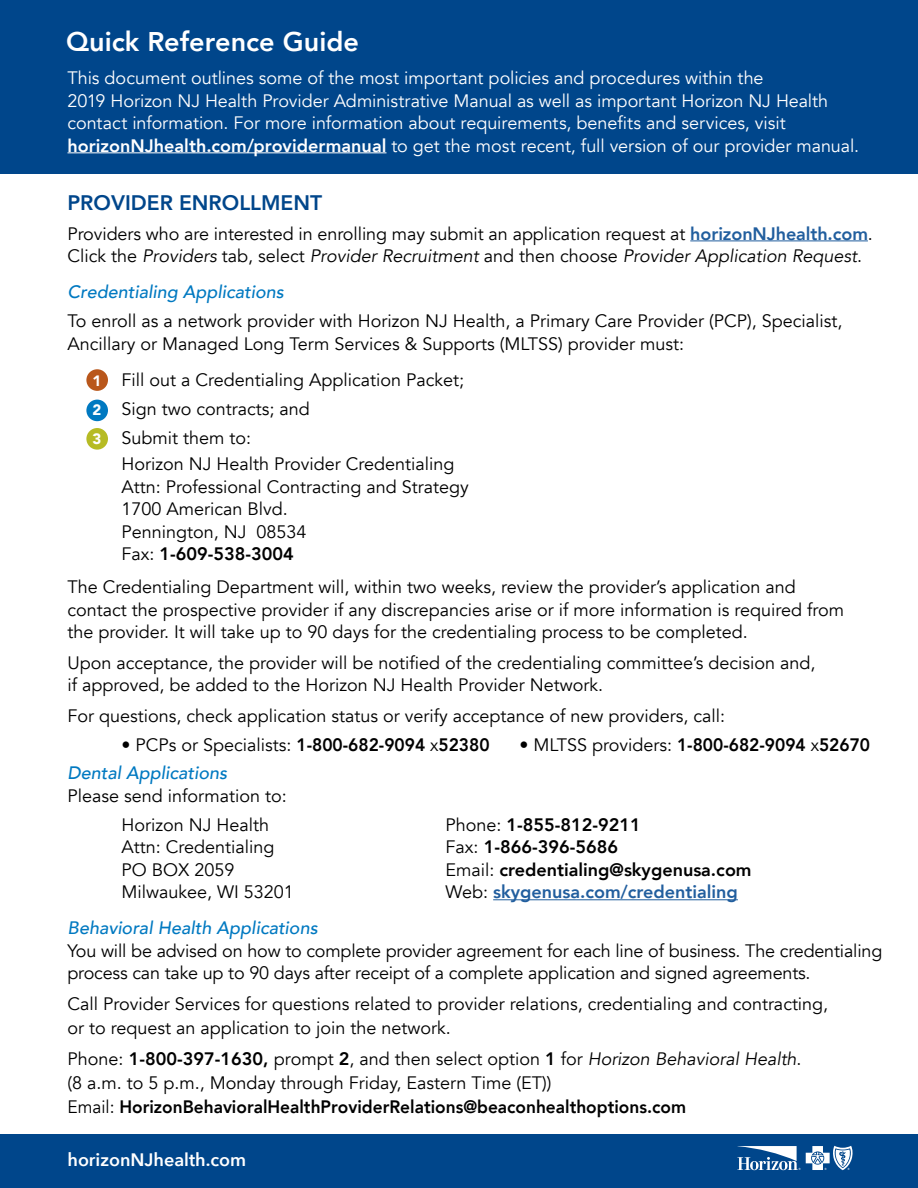
<style>
.page{position:relative;width:918px;height:1188px;background:#fff}
.page>*{position:absolute;margin:0;border:0;box-sizing:border-box;transform-origin:0 0}
.t1{font:800 27px "Avenir";color:#fff}
.t2{font:800 21px "Avenir";color:#00468b}
.t3{font:18px/22.5px "Avenir";color:#000}
.t4{font:18px/22.5px "Avenir";letter-spacing:-.005em;color:#fff}
.t5{font:italic 500 18px "Avenir";color:#0079c1}
.t6{font:800 18px "Avenir";color:#000}
.t7{font:800 18px "Avenir";color:#000;scale:.96 1}
.t8{font:800 18px "Avenir";color:#215e9e}
.t9{font:600 18px "Avenir Next";color:#fff}
.s1{font-weight:800}
.s2{font-weight:800;color:#215e9e}
.s3{font-style:italic}
.s4{font-weight:900;font-size:15px;color:#fff}
.s5{font-weight:400}
.s6{font-weight:400;color:#000}
</style>
<div class="page">
<div style="left:0;top:1134px;width:918px;height:54px;background:#00468b"></div>
<svg style="left:737px;top:1146px;width:116px;height:24px"></svg>
<div style="left:86px;top:369px;width:22px;height:22px;background:#b9571b;border-radius:50%"></div>
<div style="left:86px;top:400px;width:22px;height:21px;background:#0079c1;border-radius:50%"></div>
<div style="left:86px;top:428px;width:22px;height:22px;background:#b6bb24;border-radius:50%"></div>
<hr style="left:690px;top:240px;width:178px;height:1px;background:#215e9e">
<hr style="left:493px;top:899px;width:245px;height:1px;background:#215e9e">
<div style="left:0;top:0;width:918px;height:174px;background:#00468b"></div>
<hr style="left:68px;top:152px;width:319px;height:1px;background:#fff">
<h1 class="t1" style="left:66px;top:21px;width:294px">Quick Reference Guide</h1>
<p class="t4" style="left:68px;top:67px;width:793px">This document outlines some of the most important policies and procedures within the<br>2019 Horizon NJ Health Provider Administrative Manual as well as important Horizon NJ Health contact information. For more information about requirements, benefits and services, visit <span class="s1">horizonNJhealth.com/providermanual</span> to get the most recent, full version of our provider manual.</p>
<p class="t2" style="left:68px;top:187px;width:256px">PROVIDER ENROLLMENT</p>
<p class="t3" style="left:68px;top:222px;width:807px">Providers who are interested in enrolling may submit an application request at <span class="s2">horizonNJhealth.com</span>.<br>Click the <span class="s3">Providers</span> tab, select <span class="s3">Provider Recruitment</span> and then choose <span class="s3">Provider Application Request</span>.</p>
<p class="t5" style="left:68px;top:281px;width:218px">Credentialing Applications</p>
<p class="t3" style="left:68px;top:310px;width:776px">To enroll as a network provider with Horizon NJ Health, a Primary Care Provider (PCP), Specialist,<br>Ancillary or Managed Long Term Services &amp; Supports (MLTSS) provider must:</p>
<p class="t3" style="left:93px;top:365px;width:373px;line-height:29.2px"><span class="s4">1</span> Fill out a Credentialing Application Packet;<br><span class="s4">2</span> Sign two contracts; and<br><span class="s4">3</span> Submit them to:</p>
<p class="t3" style="left:122px;top:453px;width:349px">Horizon NJ Health Provider Credentialing<br>Attn: Professional Contracting and Strategy<br>1700 American Blvd.<br>Pennington, NJ 08534<br>Fax: <span class="s1">1-609-538-3004</span></p>
<p class="t3" style="left:68px;top:576px;width:778px">The Credentialing Department will, within two weeks, review the provider’s application and contact the prospective provider if any discrepancies arise or if more information is required from the provider. It will take up to 90 days for the credentialing process to be completed.</p>
<p class="t3" style="left:68px;top:652px;width:749px">Upon acceptance, the provider will be notified of the credentialing committee’s decision and, if approved, be added to the Horizon NJ Health Provider Network.</p>
<p class="t3" style="left:68px;top:705px;width:659px">For questions, check application status or verify acceptance of new providers, call:</p>
<p class="t3" style="left:122px;top:734px;width:370px">• PCPs or Specialists: <span class="s1">1-800-682-9094</span> x<span class="s1">52380</span></p>
<p class="t7" style="left:520px;top:731px;width:367px"><span class="s5">• MLTSS providers:</span> 1-800-682-9094 <span class="s5">x</span>52670</p>
<p class="t5" style="left:68px;top:762px;width:161px">Dental Applications</p>
<p class="t3" style="left:122px;top:781px;width:167px;line-height:29.2px;text-indent:-54px">Please send information to:<br>Horizon NJ Health</p>
<p class="t6" style="left:446px;top:811px;width:197px"><span class="s5">Phone:</span> 1-855-812-9211</p>
<p class="t3" style="left:122px;top:836px;width:154px">Attn: Credentialing</p>
<p class="t6" style="left:446px;top:833px;width:174px"><span class="s5">Fax:</span> 1-866-396-5686</p>
<p class="t3" style="left:122px;top:859px;width:115px">PO BOX 2059</p>
<p class="t6" style="left:445px;top:856px;width:308px"><span class="s5">Email:</span> credentialing@skygenusa.com</p>
<p class="t3" style="left:122px;top:881px;width:174px">Milwaukee, WI 53201</p>
<p class="t8" style="left:446px;top:878px;width:294px"><span class="s6">Web:</span> skygenusa.com/credentialing</p>
<p class="t5" style="left:68px;top:917px;width:252px">Behavioral Health Applications</p>
<p class="t3" style="left:68px;top:940px;width:816px">You will be advised on how to complete provider agreement for each line of business. The credentialing process can take up to 90 days after receipt of a complete application and signed agreements.</p>
<p class="t3" style="left:68px;top:992px;width:762px;line-height:24px">Call Provider Services for questions related to provider relations, credentialing and contracting, or to request an application to join the network.</p>
<p class="t3" style="left:68px;top:1047px;width:736px;line-height:24px">Phone: <span class="s1">1-800-397-1630,</span> prompt <span class="s1">2</span>, and then select option <span class="s1">1</span> for <span class="s3">Horizon Behavioral Health</span>. (8 a.m. to 5 p.m., Monday through Friday, Eastern Time (ET))<br>Email: <span class="s1">HorizonBehavioralHealthProviderRelations@beaconhealthoptions.com</span></p>
<p class="t9" style="left:68px;top:1144px;width:180px">horizonNJhealth.com</p>
</div>
